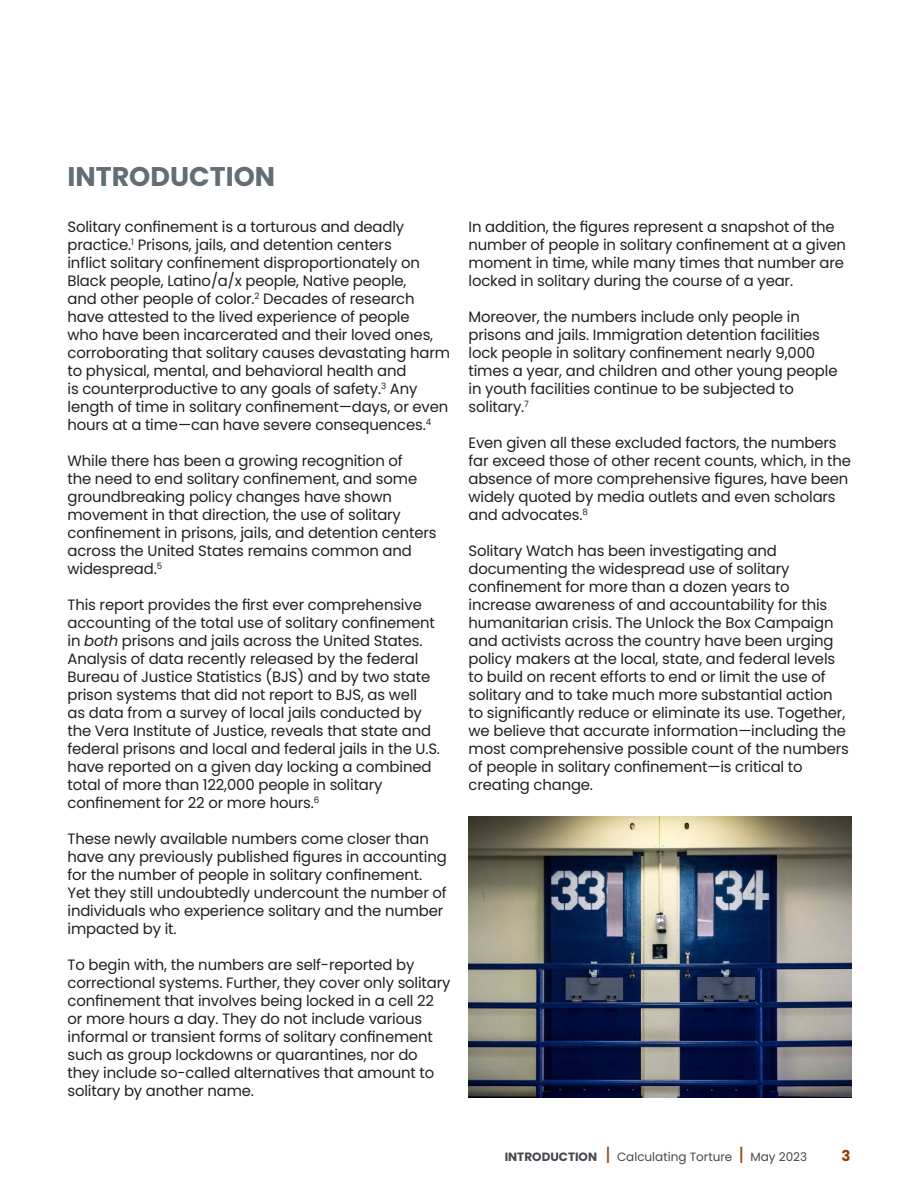
<style>
.page{position:relative;width:918px;height:1188px;background:#fff}
.page>*{position:absolute;margin:0;border:0;box-sizing:border-box;transform-origin:0 0}
.t1{font:700 27px "Poppins";color:#616e75}
.t2{font:15px/18px "Poppins";letter-spacing:-.01em;color:#231f20}
.t3{font:700 15px "Poppins";color:#964000}
.t4{font:12px "Poppins";color:#45484d}
.s1{font-style:italic}
.s2{font-weight:700}
.s3{font-size:18px;color:#964000}
</style>
<div class="page">
<img style="left:469px;top:816px;width:383px;height:281px">
<h1 class="t1" style="left:68px;top:161px;width:209px">INTRODUCTION</h1>
<p class="t2" style="left:67px;top:218px;width:384px">Solitary confinement is a torturous and deadly practice.<sup>1</sup> Prisons, jails, and detention centers<br>inflict solitary confinement disproportionately on Black people, Latino/a/x people, Native people,<br>and other people of color.<sup>2</sup> Decades of research have attested to the lived experience of people<br>who have been incarcerated and their loved ones, corroborating that solitary causes devastating harm to physical, mental, and behavioral health and<br>is counterproductive to any goals of safety.<sup>3</sup> Any length of time in solitary confinement—days, or even hours at a time—can have severe consequences.<sup>4</sup></p>
<p class="t2" style="left:68px;top:452px;width:371px">While there has been a growing recognition of<br>the need to end solitary confinement, and some groundbreaking policy changes have shown movement in that direction, the use of solitary confinement in prisons, jails, and detention centers across the United States remains common and widespread.<sup>5</sup></p>
<p class="t2" style="left:68px;top:596px;width:374px">This report provides the first ever comprehensive accounting of the total use of solitary confinement in <span class="s1">both</span> prisons and jails across the United States.<br>Analysis of data recently released by the federal Bureau of Justice Statistics (BJS) and by two state prison systems that did not report to BJS, as well<br>as data from a survey of local jails conducted by the Vera Institute of Justice, reveals that state and federal prisons and local and federal jails in the U.S. have reported on a given day locking a combined total of more than 122,000 people in solitary confinement for 22 or more hours.<sup>6</sup></p>
<p class="t2" style="left:68px;top:830px;width:381px">These newly available numbers come closer than have any previously published figures in accounting for the number of people in solitary confinement.<br>Yet they still undoubtedly undercount the number of individuals who experience solitary and the number impacted by it.</p>
<p class="t2" style="left:68px;top:956px;width:385px">To begin with, the numbers are self-reported by correctional systems. Further, they cover only solitary confinement that involves being locked in a cell 22 or more hours a day. They do not include various informal or transient forms of solitary confinement such as group lockdowns or quarantines, nor do they include so-called alternatives that amount to solitary by another name.</p>
<p class="t2" style="left:469px;top:218px;width:379px">In addition, the figures represent a snapshot of the number of people in solitary confinement at a given moment in time, while many times that number are locked in solitary during the course of a year.</p>
<p class="t2" style="left:469px;top:308px;width:371px">Moreover, the numbers include only people in prisons and jails. Immigration detention facilities lock people in solitary confinement nearly 9,000 times a year, and children and other young people in youth facilities continue to be subjected to solitary.<sup>7</sup></p>
<p class="t2" style="left:469px;top:434px;width:384px">Even given all these excluded factors, the numbers far exceed those of other recent counts, which, in the absence of more comprehensive figures, have been widely quoted by media outlets and even scholars and advocates.<sup>8</sup></p>
<p class="t2" style="left:469px;top:542px;width:382px">Solitary Watch has been investigating and documenting the widespread use of solitary confinement for more than a dozen years to increase awareness of and accountability for this humanitarian crisis. The Unlock the Box Campaign and activists across the country have been urging policy makers at the local, state, and federal levels to build on recent efforts to end or limit the use of solitary and to take much more substantial action to significantly reduce or eliminate its use. Together, we believe that accurate information—including the most comprehensive possible count of the numbers of people in solitary confinement—is critical to creating change.</p>
<p class="t4" style="left:505px;top:1150px;width:304px"><span class="s2">INTRODUCTION</span> <span class="s3">|</span> Calculating Torture <span class="s3">|</span> May 2023</p>
<p class="t3" style="left:841px;top:1147px;width:11px">3</p>
</div>
